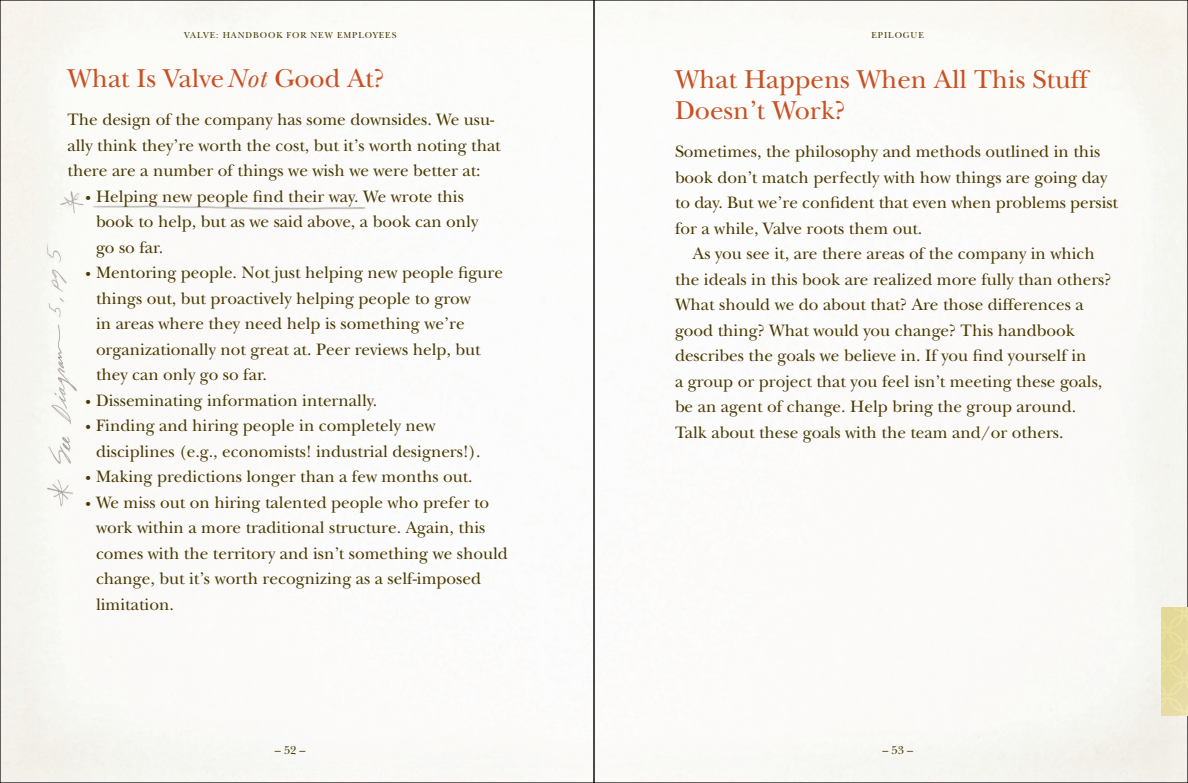
<style>
.page{position:relative;width:1188px;height:783px;background:#fff}
.page>*{position:absolute;margin:0;border:0;box-sizing:border-box;transform-origin:0 0}
.t1{font:27px/31.5px "New Baskerville";color:#c85022}
.t2{font:17.25px/25.5px "New Baskerville";color:#4a3800}
.t3{font:12px "New Baskerville";color:#4a3800}
.t4{font:9px "New Baskerville";letter-spacing:.1em;color:#4a3800}
.s1{font-style:italic}
.s2{font-size:12px}
</style>
<div class="page">
<img style="left:32px;top:177px;width:354px;height:340px">
<p class="t4" style="left:184px;top:30px;width:212px">VALVE: HANDBOOK FOR NEW EMPLOYEEs</p>
<h1 class="t1" style="left:68px;top:63px;width:319px">What Is Valve <span class="s1">Not</span> Good At?</h1>
<p class="t2" style="left:68px;top:107px;width:435px">The design of the company has some downsides. We usu&shy;ally think they’re worth the cost, but it’s worth noting that there are a number of things we wish we were better at:</p>
<p class="t2" style="left:96px;top:184px;width:384px;text-indent:-11px"><span class="s2">•</span> Helping new people find their way. We wrote this book to help, but as we said above, a book can only go so far.</p>
<p class="t2" style="left:96px;top:260px;width:409px;text-indent:-11px"><span class="s2">•</span> Mentoring people. Not just helping new people figure things out, but proactively helping people to grow<br>in areas where they need help is something we’re organizationally not great at. Peer reviews help, but they can only go so far.</p>
<p class="t2" style="left:86px;top:388px;width:293px"><span class="s2">•</span> Disseminating information internally.</p>
<p class="t2" style="left:96px;top:413px;width:386px;text-indent:-11px"><span class="s2">•</span> Finding and hiring people in completely new disciplines (e.g., economists! industrial designers!).</p>
<p class="t2" style="left:86px;top:464px;width:389px"><span class="s2">•</span> Making predictions longer than a few months out.</p>
<p class="t2" style="left:96px;top:490px;width:413px;text-indent:-11px"><span class="s2">•</span> We miss out on hiring talented people who prefer to work within a more traditional structure. Again, this comes with the territory and isn’t something we should change, but it’s worth recognizing as a self-imposed limitation.</p>
<p class="t4" style="left:871px;top:30px;width:14px">Epilogue</p>
<h1 class="t1" style="left:675px;top:63px;width:415px">What Happens When All This Stuff<br>Doesn’t Work?</h1>
<p class="t2" style="left:675px;top:139px;width:445px">Sometimes, the philosophy and methods outlined in this book don’t match perfectly with how things are going day to day. But we’re confident that even when problems persist for a while, Valve roots them out.</p>
<p class="t2" style="left:675px;top:241px;width:438px;text-indent:18px">As you see it, are there areas of the company in which the ideals in this book are realized more fully than others?<br>What should we do about that? Are those differences a good thing? What would you change? This handbook describes the goals we believe in. If you find yourself in<br>a group or project that you feel isn’t meeting these goals, be an agent of change. Help bring the group around.<br>Talk about these goals with the team and/or others.</p>
<p class="t3" style="left:275px;top:743px;width:32px">– 52 –</p>
<p class="t3" style="left:882px;top:743px;width:32px">– 53 –</p>
</div>
